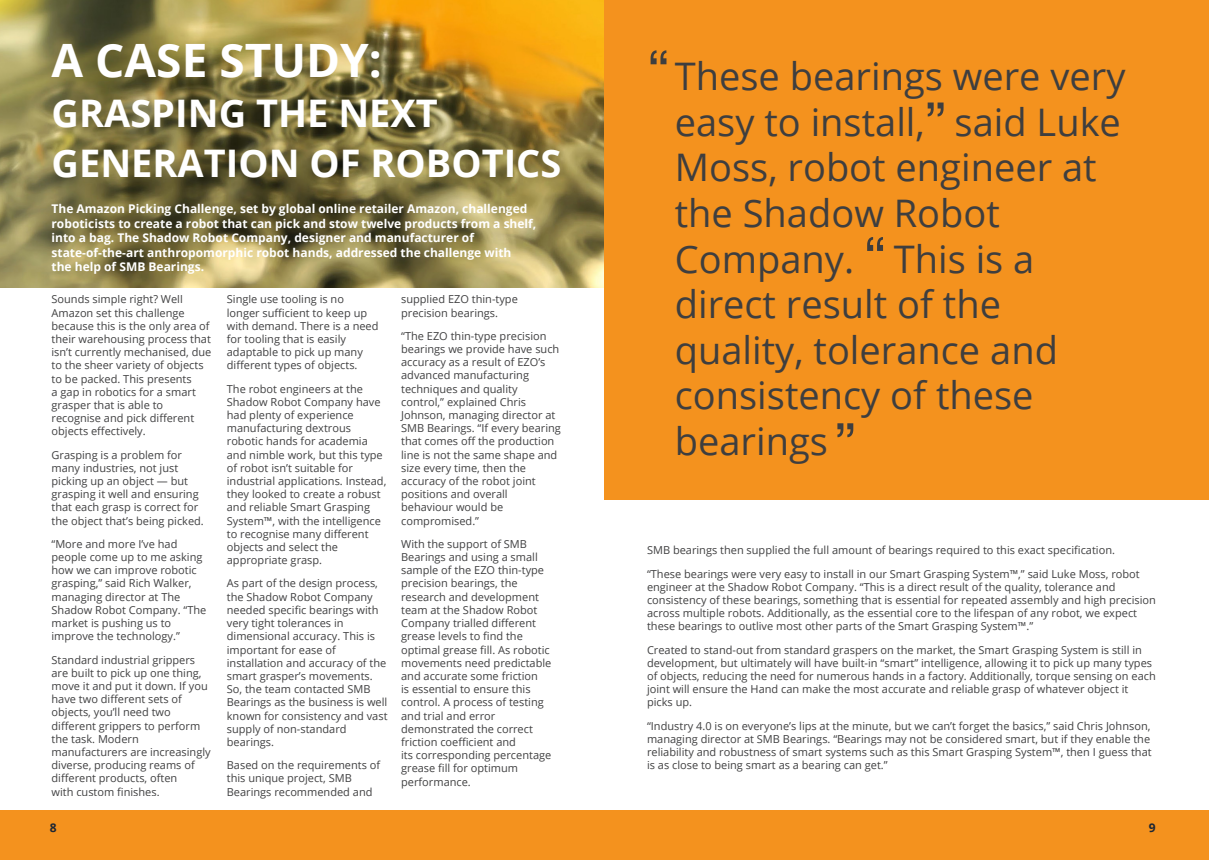
<style>
.page{position:relative;width:1209px;height:860px;background:#fff}
.page>*{position:absolute;margin:0;border:0;box-sizing:border-box;transform-origin:0 0}
.Body_Text_-_Align_Le{font:54px "Helvetica Neue";color:#3e3e3f}
.Body_Text_-_Align_Le-2{font:700 46px "Open Sans";color:#fff}
.Body_Text_-_Align_Le-3{font:38px/45.6px "Open Sans";color:#3e3e3f}
.Body_Text_-_Align_Le-4{font:700 38px "Open Sans";color:#fff}
.Body_Text_-_Align_Le-5{font:700 12px/14.4px "Open Sans";color:#fff}
.t1{font:700 12px "Open Sans";color:#1c2634}
.t2{font:11px/13.2px "Open Sans";color:#3e3e3f}
</style>
<div class="page">
<div style="left:0;top:810px;width:1209px;height:50px;background:#f4921e"></div>
<img style="left:0;top:0;width:604px;height:287px">
<div style="left:604px;top:0;width:605px;height:499px;background:#f4921e"></div>
<p class="Body_Text_-_Align_Le-2" style="left:52px;top:28px;width:332px">A CASE STUDY:</p>
<p class="Body_Text_-_Align_Le-4" style="left:52px;top:87px;width:388px">GRASPING THE NEXT</p>
<p class="Body_Text_-_Align_Le-4" style="left:52px;top:137px;width:511px">GENERATION OF ROBOTICS</p>
<p class="Body_Text_-_Align_Le-5" style="left:52px;top:202px;width:486px">The Amazon Picking Challenge, set by global online retailer Amazon, challenged roboticists to create a robot that can pick and stow twelve products from a shelf, into a bag. The Shadow Robot Company, designer and manufacturer of state-of-the-art anthropomorphic robot hands, addressed the challenge with<br>the help of SMB Bearings.</p>
<p class="t2" style="left:52px;top:293px;width:161px">Sounds simple right? Well<br>Amazon set this challenge because this is the only area of their warehousing process that isn’t currently mechanised, due to the sheer variety of objects to be packed. This presents<br>a gap in robotics for a smart grasper that is able to recognise and pick different objects effectively.</p>
<p class="t2" style="left:52px;top:448px;width:154px">Grasping is a problem for many industries, not just picking up an object — but grasping it well and ensuring that each grasp is correct for the object that’s being picked.</p>
<p class="t2" style="left:52px;top:537px;width:156px">“More and more I’ve had people come up to me asking how we can improve robotic grasping,” said Rich Walker, managing director at The<br>Shadow Robot Company. “The market is pushing us to improve the technology.”</p>
<p class="t2" style="left:52px;top:653px;width:161px">Standard industrial grippers are built to pick up one thing, move it and put it down. If you have two different sets of objects, you’ll need two different grippers to perform the task. Modern manufacturers are increasingly diverse, producing reams of different products, often<br>with custom finishes.</p>
<p class="t2" style="left:227px;top:293px;width:153px">Single use tooling is no longer sufficient to keep up with demand. There is a need for tooling that is easily adaptable to pick up many different types of objects.</p>
<p class="t2" style="left:227px;top:382px;width:161px">The robot engineers at the<br>Shadow Robot Company have had plenty of experience manufacturing dextrous robotic hands for academia and nimble work, but this type of robot isn’t suitable for industrial applications. Instead, they looked to create a robust and reliable Smart Grasping<br>System™, with the intelligence to recognise many different objects and select the appropriate grasp.</p>
<p class="t2" style="left:227px;top:577px;width:162px">As part of the design process, the Shadow Robot Company needed specific bearings with very tight tolerances in dimensional accuracy. This is important for ease of installation and accuracy of the smart grasper’s movements.<br>So, the team contacted SMB<br>Bearings as the business is well known for consistency and vast supply of non-standard bearings.</p>
<p class="t2" style="left:227px;top:758px;width:155px">Based on the requirements of this unique project, SMB<br>Bearings recommended and</p>
<p class="t2" style="left:401px;top:293px;width:118px">supplied EZO thin-type precision bearings.</p>
<p class="t2" style="left:401px;top:329px;width:161px">“The EZO thin-type precision bearings we provide have such accuracy as a result of EZO’s advanced manufacturing techniques and quality control,” explained Chris<br>Johnson, managing director at<br>SMB Bearings. “If every bearing that comes off the production line is not the same shape and size every time, then the accuracy of the robot joint positions and overall behaviour would be compromised.”</p>
<p class="t2" style="left:401px;top:537px;width:152px">With the support of SMB<br>Bearings and using a small sample of the EZO thin-type precision bearings, the research and development team at the Shadow Robot<br>Company trialled different grease levels to find the optimal grease fill. As robotic movements need predictable and accurate some friction<br>is essential to ensure this control. A process of testing and trial and error demonstrated the correct friction coefficient and<br>its corresponding percentage grease fill for optimum performance.</p>
<p class="Body_Text_-_Align_Le" style="left:647px;top:38px;width:25px">“</p>
<p class="Body_Text_-_Align_Le-3" style="left:675px;top:53px;width:452px">These bearings were very easy to install, said Luke<br>Moss, robot engineer at the Shadow Robot<br>Company. This is a direct result of the quality, tolerance and consistency of these bearings</p>
<p class="Body_Text_-_Align_Le" style="left:924px;top:90px;width:25px">”</p>
<p class="Body_Text_-_Align_Le" style="left:863px;top:224px;width:25px">“</p>
<p class="Body_Text_-_Align_Le" style="left:834px;top:410px;width:25px">”</p>
<p class="t2" style="left:647px;top:539px;width:494px;line-height:23.2px">SMB bearings then supplied the full amount of bearings required to this exact specification. “These bearings were very easy to install in our Smart Grasping System™,” said Luke Moss, robot</p>
<p class="t2" style="left:647px;top:580px;width:510px">engineer at the Shadow Robot Company. “This is a direct result of the quality, tolerance and consistency of these bearings, something that is essential for repeated assembly and high precision across multiple robots. Additionally, as the essential core to the lifespan of any robot, we expect these bearings to outlive most other parts of the Smart Grasping System™.”</p>
<p class="t2" style="left:647px;top:643px;width:510px">Created to stand-out from standard graspers on the market, the Smart Grasping System is still in development, but ultimately will have built-in “smart” intelligence, allowing it to pick up many types of objects, reducing the need for numerous hands in a factory. Additionally, torque sensing on each joint will ensure the Hand can make the most accurate and reliable grasp of whatever object it picks up.</p>
<p class="t2" style="left:647px;top:719px;width:506px">“Industry 4.0 is on everyone’s lips at the minute, but we can’t forget the basics,” said Chris Johnson, managing director at SMB Bearings. “Bearings may not be considered smart, but if they enable the reliability and robustness of smart systems such as this Smart Grasping System™, then I guess that is as close to being smart as a bearing can get.”</p>
<p class="t1" style="left:50px;top:819px;width:8px">8</p>
<p class="t1" style="left:1148px;top:819px;width:8px">9</p>
</div>
